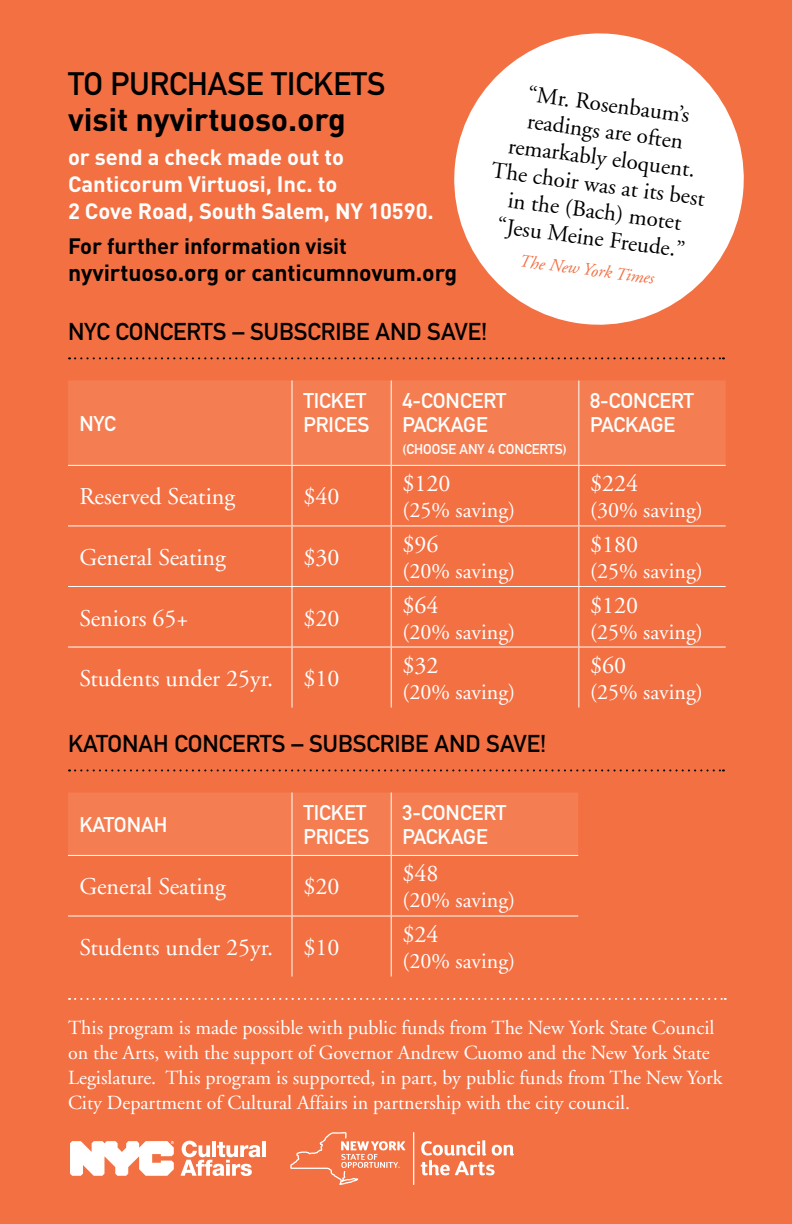
<style>
.page{position:relative;width:792px;height:1224px;background:#f37043}
.page>*{position:absolute;margin:0;border:0;box-sizing:border-box;transform-origin:0 0}
.t1{font:700 32px "DIN";letter-spacing:-.005em;color:#000}
.t2{font:700 32px "DIN Alternate";color:#000}
.t3{font:24px "Adobe Garamond";color:#fff}
.t4{font:700 24px "DIN Alternate";color:#000}
.t5{font:23px/26.8px "Adobe Garamond";color:#000;text-align:center}
.t6{font:700 23px "DIN";letter-spacing:-.005em;color:#000}
.t7{font:22px "Adobe Garamond";color:#fff}
.t8{font:700 22px/27px "DIN";letter-spacing:-.005em;color:#fff}
.t9{font:700 22px "DIN";letter-spacing:-.005em;color:#000}
.t10{font:700 21px/24px "DIN Alternate";color:#fff}
.t11{font:20px/25px "Adobe Garamond";color:#fff}
.t12{font:italic 17.6px "Adobe Garamond";color:#f37043}
.t13{font:700 14px "DIN Alternate";color:#fff}
.s1{font-size:22px}
</style>
<div class="page">
<hr style="left:791px;top:0;width:1px;height:380px;background:#020303">
<svg style="left:69px;top:357px;width:655px;height:2px"></svg>
<svg style="left:69px;top:769px;width:655px;height:2px"></svg>
<svg style="left:69px;top:998px;width:657px;height:2px"></svg>
<svg style="left:70px;top:1141px;width:104px;height:35px"></svg>
<hr style="left:262px;top:1141px;width:4px;height:16px;background:#fff">
<svg style="left:181px;top:1141px;width:79px;height:35px"></svg>
<svg style="left:421px;top:1140px;width:93px;height:35px"></svg>
<hr style="left:413px;top:1132px;width:1px;height:53px;background:#fff">
<svg style="left:290px;top:1132px;width:116px;height:53px"></svg>
<div style="left:68px;top:380px;width:658px;height:85px;background:#f47e52"></div>
<hr style="left:291px;top:380px;width:1px;height:85px;background:#fff">
<hr style="left:391px;top:380px;width:1px;height:85px;background:#fff">
<hr style="left:578px;top:380px;width:1px;height:85px;background:#fff">
<hr style="left:68px;top:465px;width:224px;height:1px;background:#fff">
<hr style="left:292px;top:465px;width:99px;height:1px;background:#fff">
<hr style="left:291px;top:466px;width:1px;height:59px;background:#fff">
<hr style="left:391px;top:465px;width:188px;height:1px;background:#fff">
<hr style="left:391px;top:466px;width:1px;height:59px;background:#fff">
<hr style="left:579px;top:465px;width:147px;height:1px;background:#fff">
<hr style="left:578px;top:466px;width:1px;height:59px;background:#fff">
<hr style="left:68px;top:525px;width:224px;height:1px;background:#fff">
<hr style="left:292px;top:525px;width:99px;height:1px;background:#fff">
<hr style="left:291px;top:526px;width:1px;height:60px;background:#fff">
<hr style="left:391px;top:525px;width:188px;height:1px;background:#fff">
<hr style="left:391px;top:526px;width:1px;height:60px;background:#fff">
<hr style="left:579px;top:525px;width:147px;height:1px;background:#fff">
<hr style="left:578px;top:526px;width:1px;height:60px;background:#fff">
<hr style="left:68px;top:586px;width:224px;height:1px;background:#fff">
<hr style="left:292px;top:586px;width:99px;height:1px;background:#fff">
<hr style="left:291px;top:587px;width:1px;height:60px;background:#fff">
<hr style="left:391px;top:586px;width:188px;height:1px;background:#fff">
<hr style="left:391px;top:587px;width:1px;height:60px;background:#fff">
<hr style="left:579px;top:586px;width:147px;height:1px;background:#fff">
<hr style="left:578px;top:587px;width:1px;height:60px;background:#fff">
<hr style="left:68px;top:647px;width:224px;height:1px;background:#fff">
<hr style="left:292px;top:647px;width:99px;height:1px;background:#fff">
<hr style="left:291px;top:648px;width:1px;height:60px;background:#fff">
<hr style="left:391px;top:647px;width:188px;height:1px;background:#fff">
<hr style="left:391px;top:648px;width:1px;height:60px;background:#fff">
<hr style="left:579px;top:647px;width:147px;height:1px;background:#fff">
<hr style="left:578px;top:648px;width:1px;height:60px;background:#fff">
<div style="left:68px;top:793px;width:510px;height:62px;background:#f47e52"></div>
<hr style="left:68px;top:855px;width:224px;height:1px;background:#fff">
<hr style="left:292px;top:855px;width:99px;height:1px;background:#fff">
<hr style="left:291px;top:856px;width:1px;height:59px;background:#fff">
<hr style="left:391px;top:855px;width:187px;height:1px;background:#fff">
<hr style="left:68px;top:915px;width:224px;height:1px;background:#fff">
<hr style="left:292px;top:915px;width:99px;height:1px;background:#fff">
<hr style="left:291px;top:916px;width:1px;height:61px;background:#fff">
<hr style="left:391px;top:915px;width:187px;height:1px;background:#fff">
<hr style="left:291px;top:793px;width:1px;height:62px;background:#fff">
<hr style="left:391px;top:793px;width:1px;height:62px;background:#fff">
<hr style="left:391px;top:856px;width:1px;height:59px;background:#fff">
<hr style="left:391px;top:916px;width:1px;height:61px;background:#fff">
<svg style="left:454px;top:33px;width:290px;height:292px;fill:#fff"></svg>
<h1 class="t2" style="left:68px;top:59px;width:319px">TO PURCHASE TICKETS</h1>
<h1 class="t1" style="left:68px;top:98px;width:279px">visit nyvirtuoso.org</h1>
<p class="t8" style="left:68px;top:142px;width:367px">or send a check made out to<br>Canticorum Virtuosi, Inc. to<br>2 Cove Road, South Salem, NY 10590.</p>
<p class="t9" style="left:68px;top:232px;width:280px">For further information visit</p>
<p class="t6" style="left:68px;top:258px;width:391px">nyvirtuoso.org <span class="s1">or</span> canticumnovum.org</p>
<p class="t5" style="left:505px;top:77px;width:216px;rotate:8deg">“Mr. Rosenbaum’s readings are often remarkably eloquent.<br>The choir was at its best in the (Bach) motet “Jesu Meine Freude.”</p>
<p class="t12" style="left:521px;top:251px;width:137px;rotate:8deg">The New York Times</p>
<p class="t4" style="left:68px;top:314px;width:421px">NYC CONCERTS – SUBSCRIBE AND SAVE!</p>
<p class="t10" style="left:79px;top:410px;width:38px">NYC</p>
<p class="t10" style="left:303px;top:387px;width:68px">TICKET<br>PRICES</p>
<p class="t10" style="left:403px;top:387px;width:105px">4-CONCERT<br>PACKAGE</p>
<p class="t13" style="left:403px;top:438px;width:166px">(CHOOSE ANY 4 CONCERTS)</p>
<p class="t3" style="left:79px;top:484px;width:157px">Reserved Seating</p>
<p class="t3" style="left:303px;top:484px;width:37px">$40</p>
<p class="t3" style="left:79px;top:545px;width:148px">General Seating</p>
<p class="t3" style="left:303px;top:545px;width:37px">$30</p>
<p class="t3" style="left:79px;top:605px;width:111px">Seniors 65+</p>
<p class="t3" style="left:303px;top:605px;width:37px">$20</p>
<p class="t3" style="left:79px;top:666px;width:195px">Students under 25yr.</p>
<p class="t3" style="left:303px;top:666px;width:37px">$10</p>
<p class="t3" style="left:403px;top:471px;width:49px">$120</p>
<p class="t7" style="left:403px;top:499px;width:114px">(25% saving)</p>
<p class="t3" style="left:403px;top:532px;width:37px">$96</p>
<p class="t7" style="left:403px;top:559px;width:114px">(20% saving)</p>
<p class="t3" style="left:403px;top:592px;width:37px">$64</p>
<p class="t7" style="left:403px;top:620px;width:114px">(20% saving)</p>
<p class="t3" style="left:403px;top:653px;width:37px">$32</p>
<p class="t7" style="left:403px;top:680px;width:114px">(20% saving)</p>
<p class="t4" style="left:68px;top:726px;width:480px">KATONAH CONCERTS – SUBSCRIBE AND SAVE!</p>
<p class="t10" style="left:79px;top:811px;width:90px">KATONAH</p>
<p class="t10" style="left:303px;top:799px;width:68px">TICKET<br>PRICES</p>
<p class="t10" style="left:403px;top:799px;width:105px">3-CONCERT<br>PACKAGE</p>
<p class="t3" style="left:79px;top:874px;width:148px">General Seating</p>
<p class="t3" style="left:303px;top:874px;width:37px">$20</p>
<p class="t3" style="left:403px;top:861px;width:37px">$48</p>
<p class="t7" style="left:403px;top:889px;width:114px">(20% saving)</p>
<p class="t3" style="left:79px;top:935px;width:195px">Students under 25yr.</p>
<p class="t3" style="left:303px;top:935px;width:37px">$10</p>
<p class="t3" style="left:403px;top:922px;width:37px">$24</p>
<p class="t7" style="left:403px;top:949px;width:114px">(20% saving)</p>
<p class="t10" style="left:590px;top:387px;width:105px">8-CONCERT<br>PACKAGE</p>
<p class="t3" style="left:590px;top:471px;width:49px">$224</p>
<p class="t7" style="left:590px;top:499px;width:114px">(30% saving)</p>
<p class="t3" style="left:590px;top:532px;width:49px">$180</p>
<p class="t7" style="left:590px;top:559px;width:114px">(25% saving)</p>
<p class="t3" style="left:590px;top:592px;width:49px">$120</p>
<p class="t7" style="left:590px;top:620px;width:114px">(25% saving)</p>
<p class="t3" style="left:590px;top:653px;width:37px">$60</p>
<p class="t7" style="left:590px;top:680px;width:114px">(25% saving)</p>
<p class="t11" style="left:68px;top:1016px;width:656px">This program is made possible with public funds from The New York State Council on the Arts, with the support of Governor Andrew Cuomo and the New York State Legislature. This program is supported, in part, by public funds from The New York City Department of Cultural Affairs in partnership with the city council.</p>
</div>
